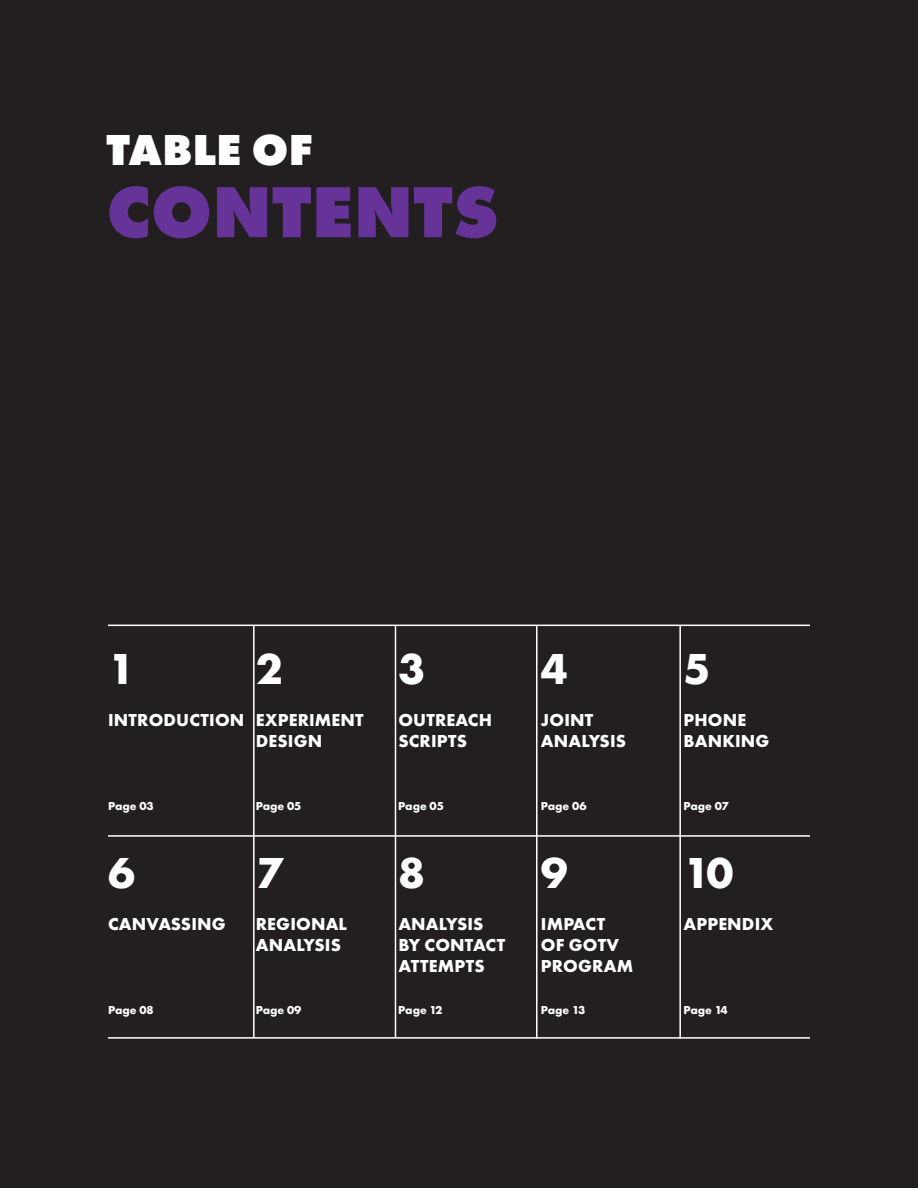
<style>
.page{position:relative;width:918px;height:1188px;background:#231f20}
.page>*{position:absolute;margin:0;border:0;box-sizing:border-box;transform-origin:0 0}
.t1{font:800 75px "Futura PT";color:#639}
.t2{font:700 45px "Futura PT";color:#fff}
.t3{font:800 45px "Futura PT";color:#fff}
.t4{font:700 18px/21px "Futura PT";letter-spacing:.01em;color:#fff}
.t5{font:700 12px "Futura PT";color:#fff}
</style>
<div class="page">
<hr style="left:108px;top:625px;width:702px;height:1px;background:#fff">
<hr style="left:108px;top:835px;width:702px;height:2px;background:#fff">
<hr style="left:108px;top:1037px;width:702px;height:2px;background:#fff">
<hr style="left:253px;top:625px;width:2px;height:413px;background:#fff">
<hr style="left:395px;top:625px;width:1px;height:413px;background:#fff">
<hr style="left:536px;top:625px;width:2px;height:414px;background:#fff">
<hr style="left:679px;top:625px;width:2px;height:414px;background:#fff">
<p class="t3" style="left:107px;top:121px;width:208px">TABLE OF</p>
<p class="t1" style="left:107px;top:164px;width:394px">CONTENTS</p>
<p class="t2" style="left:108px;top:640px;width:28px">1</p>
<p class="t4" style="left:108px;top:710px;width:138px">INTRODUCTION</p>
<p class="t2" style="left:256px;top:640px;width:28px">2</p>
<p class="t4" style="left:256px;top:710px;width:109px">EXPERIMENT<br>DESIGN</p>
<p class="t2" style="left:398px;top:640px;width:28px">3</p>
<p class="t4" style="left:398px;top:710px;width:95px">OUTREACH<br>SCRIPTS</p>
<p class="t2" style="left:541px;top:640px;width:28px">4</p>
<p class="t4" style="left:541px;top:710px;width:87px">JOINT<br>ANALYSIS</p>
<p class="t2" style="left:683px;top:640px;width:28px">5</p>
<p class="t4" style="left:683px;top:710px;width:88px">PHONE<br>BANKING</p>
<p class="t5" style="left:108px;top:799px;width:47px">Page 03</p>
<p class="t5" style="left:256px;top:799px;width:47px">Page 05</p>
<p class="t5" style="left:398px;top:799px;width:47px">Page 05</p>
<p class="t5" style="left:541px;top:799px;width:47px">Page 06</p>
<p class="t5" style="left:683px;top:799px;width:47px">Page 07</p>
<p class="t2" style="left:108px;top:843px;width:28px">6</p>
<p class="t4" style="left:108px;top:913px;width:119px">CANVASSING</p>
<p class="t5" style="left:108px;top:1002px;width:47px">Page 08</p>
<p class="t2" style="left:256px;top:843px;width:28px">7</p>
<p class="t4" style="left:256px;top:913px;width:93px">REGIONAL<br>ANALYSIS</p>
<p class="t5" style="left:256px;top:1002px;width:47px">Page 09</p>
<p class="t2" style="left:398px;top:843px;width:28px">8</p>
<p class="t4" style="left:398px;top:913px;width:108px">ANALYSIS<br>BY CONTACT<br>ATTEMPTS</p>
<p class="t5" style="left:398px;top:1002px;width:46px">Page 12</p>
<p class="t2" style="left:541px;top:843px;width:28px">9</p>
<p class="t4" style="left:541px;top:913px;width:94px">IMPACT<br>OF GOTV<br>PROGRAM</p>
<p class="t5" style="left:541px;top:1002px;width:46px">Page 13</p>
<p class="t2" style="left:683px;top:843px;width:52px">10</p>
<p class="t4" style="left:683px;top:913px;width:91px">APPENDIX</p>
<p class="t5" style="left:683px;top:1002px;width:46px">Page 14</p>
</div>
